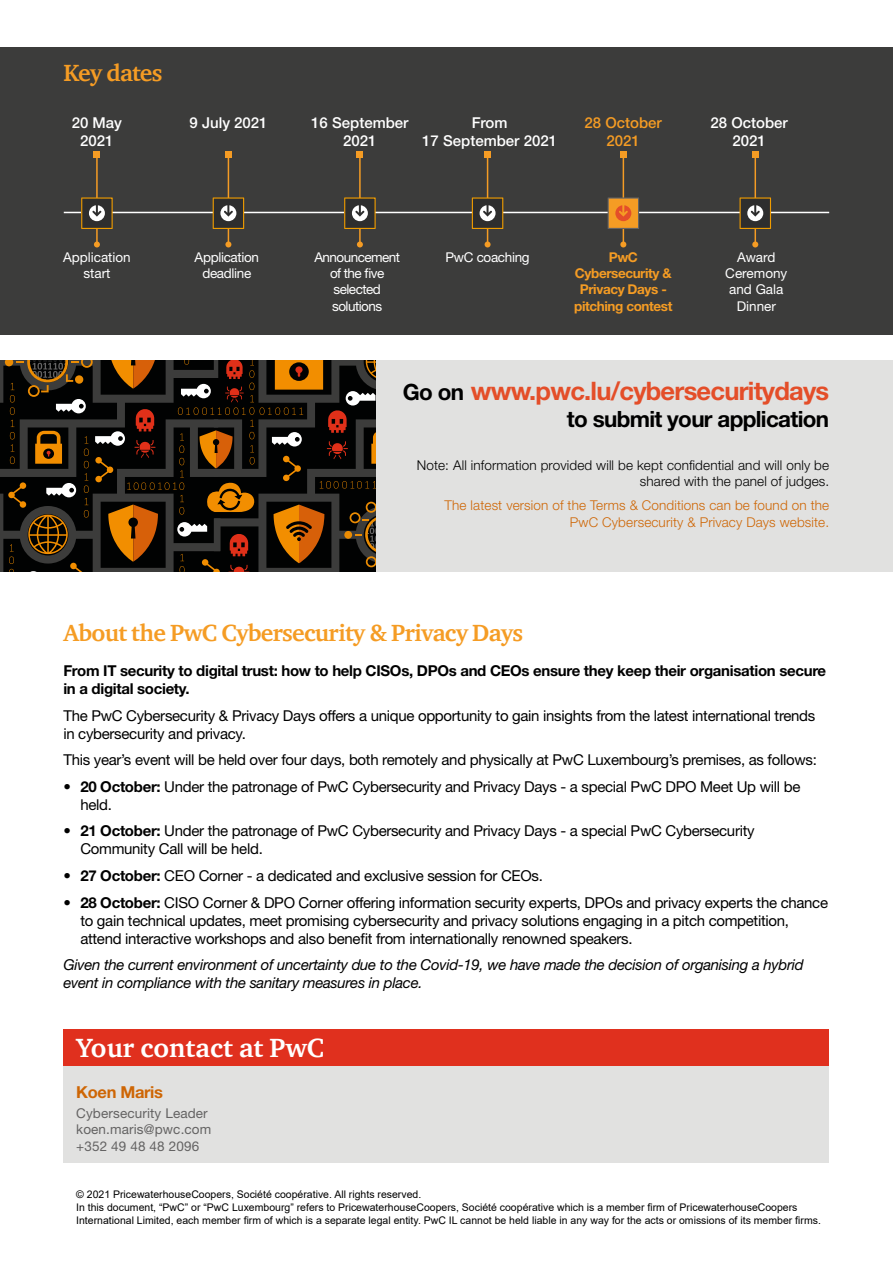
<style>
.page{position:relative;width:893px;height:1263px;background:#fff}
.page>*{position:absolute;margin:0;border:0;box-sizing:border-box;transform-origin:0 0}
.t1{font:700 27px "ITC Charter Com";color:#fff}
.t2{font:700 25.5px "Helvetica Neue LT Std";letter-spacing:-.03em;color:#e44e29}
.t3{font:700 24px "ITC Charter Com";letter-spacing:-.03em;color:#f59c24}
.t4{font:700 22.5px "Helvetica Neue LT Std";letter-spacing:-.03em;color:#000}
.t5{font:700 16.5px "Helvetica Neue LT Std";letter-spacing:-.02em;color:#ce6605}
.t6{font:15px/18px "Helvetica Neue LT Std";letter-spacing:-.02em;color:#000}
.t7{font:italic 15px/18px "Helvetica Neue LT Std";letter-spacing:-.02em;color:#000}
.t8{font:700 15px/18px "Helvetica Neue LT Std";letter-spacing:-.02em;color:#000}
.t9{font:500 15px/18px "Helvetica Neue LT Std";color:#fff;text-align:center}
.t10{font:500 15px/18px "Helvetica Neue LT Std";color:#f59c24;text-align:center}
.t11{font:300 13.5px/16.2px "Helvetica Neue LT Std";letter-spacing:.01em;color:#000;text-align:right}
.t12{font:300 13.5px/16.2px "Helvetica Neue LT Std";letter-spacing:.01em;color:#ce6605;text-align:right}
.t13{font:13.5px/16.2px "Helvetica Neue LT Std";letter-spacing:-.025em;color:#fff;text-align:center}
.t14{font:13.5px/16.2px "Helvetica Neue LT Std";letter-spacing:.01em;color:#646363}
.t15{font:700 13.5px/16.2px "Helvetica Neue LT Std";letter-spacing:-.03em;color:#f59c24;text-align:center}
.t16{font:13.5px/16.2px "Helvetica Neue LT Std";color:#fff;text-align:center}
.t17{font:10.5px/12.6px "Arial";color:#000}
.s1{font-size:22.5px;color:#000}
.s2{font-weight:700}
</style>
<div class="page">
<div style="left:0;top:47px;width:893px;height:288px;background:#3c3c3b"></div>
<div style="left:352px;top:361px;width:541px;height:211px;background:#e1e1e0"></div>
<div style="left:63px;top:1043px;width:766px;height:120px;background:#e1e1e0"></div>
<div style="left:63px;top:1029px;width:766px;height:36px;background:#e0301e"></div>
<hr style="left:64px;top:212px;width:765px;height:1px;background:#fff">
<hr style="left:96px;top:155px;width:2px;height:89px;background:#f59c24">
<svg style="left:94px;top:241px;width:6px;height:6px"></svg>
<svg style="left:94px;top:152px;width:6px;height:6px"></svg>
<svg style="left:81px;top:197px;width:32px;height:32px"></svg>
<hr style="left:228px;top:155px;width:1px;height:89px;background:#f59c24">
<svg style="left:225px;top:241px;width:6px;height:6px"></svg>
<svg style="left:225px;top:152px;width:6px;height:6px"></svg>
<svg style="left:213px;top:197px;width:31px;height:32px"></svg>
<hr style="left:359px;top:155px;width:2px;height:89px;background:#f59c24">
<svg style="left:357px;top:241px;width:6px;height:6px"></svg>
<svg style="left:357px;top:152px;width:6px;height:6px"></svg>
<svg style="left:344px;top:197px;width:32px;height:32px"></svg>
<hr style="left:487px;top:155px;width:1px;height:89px;background:#f59c24">
<svg style="left:485px;top:241px;width:6px;height:6px"></svg>
<svg style="left:485px;top:152px;width:6px;height:6px"></svg>
<svg style="left:472px;top:197px;width:31px;height:32px"></svg>
<hr style="left:623px;top:155px;width:1px;height:89px;background:#f59c24">
<svg style="left:620px;top:241px;width:6px;height:6px"></svg>
<svg style="left:620px;top:152px;width:6px;height:6px"></svg>
<svg style="left:608px;top:197px;width:31px;height:32px"></svg>
<hr style="left:754px;top:155px;width:2px;height:89px;background:#f59c24">
<svg style="left:752px;top:241px;width:6px;height:6px"></svg>
<svg style="left:752px;top:152px;width:6px;height:6px"></svg>
<svg style="left:739px;top:197px;width:32px;height:32px"></svg>
<svg style="left:0;top:361px;width:5px;height:211px"></svg>
<svg style="left:5px;top:361px;width:371px;height:211px;background:#362615"></svg>
<h3 class="t3" style="left:63px;top:58px;width:101px">Key dates</h3>
<p class="t9" style="left:72px;top:113px;width:52px">20 May<br>2021</p>
<p class="t9" style="left:190px;top:113px;width:80px">9 July 2021</p>
<p class="t9" style="left:311px;top:113px;width:99px">16 September<br>2021</p>
<p class="t10" style="left:585px;top:113px;width:79px">28 October<br>2021</p>
<p class="t9" style="left:422px;top:113px;width:136px">From<br>17 September 2021</p>
<p class="t9" style="left:711px;top:113px;width:79px">28 October<br>2021</p>
<p class="t16" style="left:63px;top:249px;width:69px">Application</p>
<p class="t13" style="left:446px;top:249px;width:86px">PwC coaching</p>
<p class="t13" style="left:83px;top:265px;width:28px">start</p>
<p class="t13" style="left:195px;top:249px;width:66px">Application deadline</p>
<p class="t13" style="left:314px;top:249px;width:87px">Announcement of the five selected solutions</p>
<p class="t15" style="left:574px;top:249px;width:100px">PwC<br>Cybersecurity &amp;<br>Privacy Days - pitching contest</p>
<p class="t16" style="left:725px;top:249px;width:64px">Award<br>Ceremony and Gala<br>Dinner</p>
<h2 class="t2" style="left:403px;top:375px;width:428px"><span class="s1">Go on</span> www.pwc.lu/cybersecuritydays</h2>
<h3 class="t4" style="left:567px;top:405px;width:264px">to submit your application</h3>
<p class="t11" style="left:417px;top:457px;width:414px">Note: All information provided will be kept confidential and will only be shared with the panel of judges.</p>
<p class="t12" style="left:445px;top:497px;width:386px">The latest version of the Terms &amp; Conditions can be found on the<br>PwC Cybersecurity &amp; Privacy Days website.</p>
<h3 class="t3" style="left:63px;top:618px;width:461px">About the PwC Cybersecurity &amp; Privacy Days</h3>
<p class="t8" style="left:63px;top:662px;width:764px">From IT security to digital trust: how to help CISOs, DPOs and CEOs ensure they keep their organisation secure in a digital society.</p>
<p class="t6" style="left:63px;top:706px;width:753px">The PwC Cybersecurity &amp; Privacy Days offers a unique opportunity to gain insights from the latest international trends in cybersecurity and privacy.</p>
<p class="t6" style="left:63px;top:751px;width:755px">This year’s event will be held over four days, both remotely and physically at PwC Luxembourg’s premises, as follows:</p>
<p class="t6" style="left:80px;top:777px;width:721px;text-indent:-17px"><span class="s2">• 20 October:</span> Under the patronage of PwC Cybersecurity and Privacy Days - a special PwC DPO Meet Up will be held.</p>
<p class="t6" style="left:80px;top:822px;width:676px;text-indent:-17px"><span class="s2">• 21 October:</span> Under the patronage of PwC Cybersecurity and Privacy Days - a special PwC Cybersecurity<br>Community Call will be held.</p>
<p class="t6" style="left:63px;top:866px;width:481px"><span class="s2">• 27 October:</span> CEO Corner - a dedicated and exclusive session for CEOs.</p>
<p class="t6" style="left:80px;top:893px;width:749px;text-indent:-17px"><span class="s2">• 28 October:</span> CISO Corner &amp; DPO Corner offering information security experts, DPOs and privacy experts the chance to gain technical updates, meet promising cybersecurity and privacy solutions engaging in a pitch competition, attend interactive workshops and also benefit from internationally renowned speakers.</p>
<p class="t7" style="left:63px;top:955px;width:742px">Given the current environment of uncertainty due to the Covid-19, we have made the decision of organising a hybrid event in compliance with the sanitary measures in place.</p>
<h1 class="t1" style="left:76px;top:1031px;width:249px">Your contact at PwC</h1>
<p class="t5" style="left:76px;top:1082px;width:88px">Koen Maris</p>
<p class="t14" style="left:76px;top:1105px;width:137px">Cybersecurity Leader koen.maris@pwc.com +352 49 48 48 2096</p>
<p class="t17" style="left:76px;top:1188px;width:746px">© 2021 PricewaterhouseCoopers, Société coopérative. All rights reserved.<br>In this document, “PwC” or “PwC Luxembourg” refers to PricewaterhouseCoopers, Société coopérative which is a member firm of PricewaterhouseCoopers<br>International Limited, each member firm of which is a separate legal entity. PwC IL cannot be held liable in any way for the acts or omissions of its member firms.</p>
</div>
